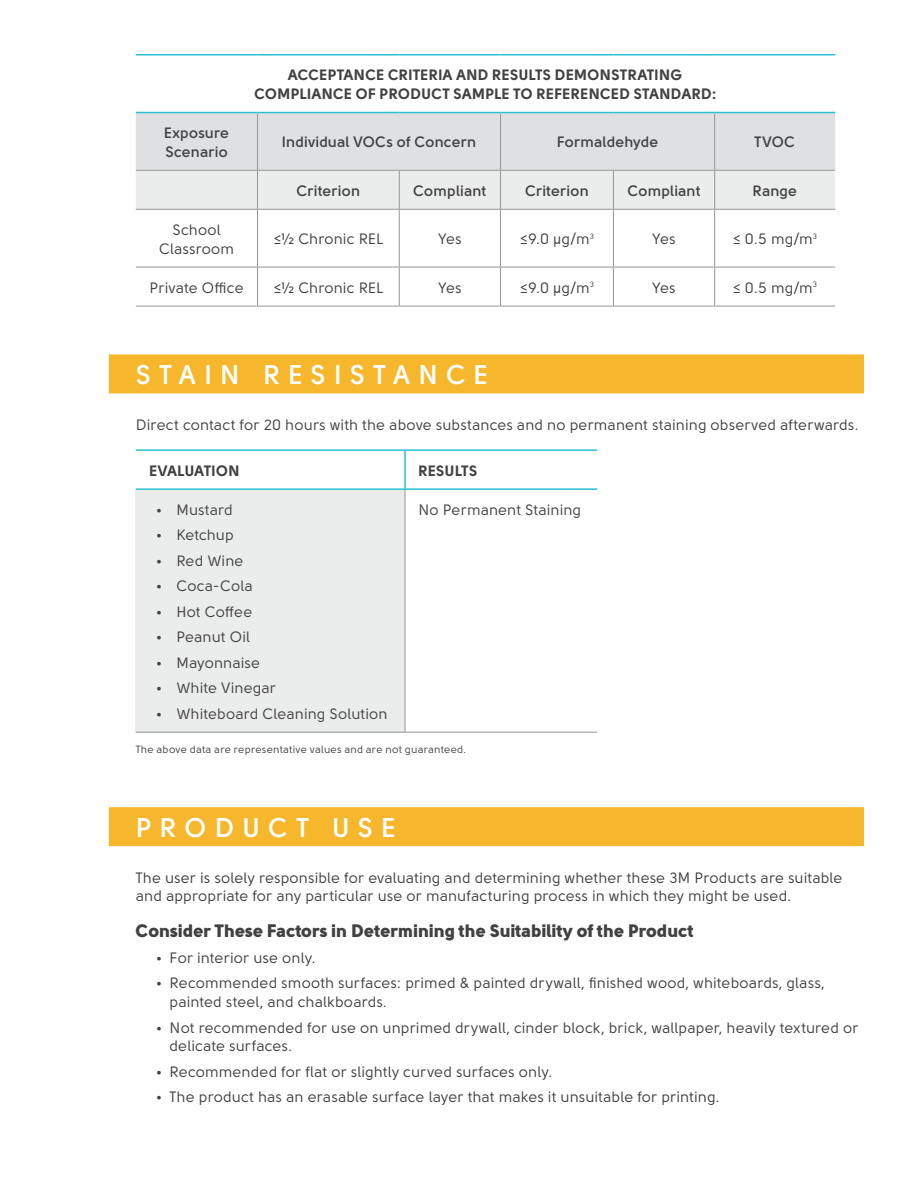
<style>
.page{position:relative;width:918px;height:1188px;background:#fff}
.page>*{position:absolute;margin:0;border:0;box-sizing:border-box;transform-origin:0 0}
.t1{font:600 27px "Solomon Sans";letter-spacing:.3em;color:#fff}
.t2{font:900 18px "Solomon Sans";letter-spacing:.005em;color:#414142}
.t3{font:15px/18.8px "Solomon Sans";color:#414142}
.t4{font:700 15px/18.8px "Solomon Sans";letter-spacing:.015em;color:#414142;text-align:center}
.t5{font:600 15px/18.8px "Solomon Sans";letter-spacing:.005em;color:#414142}
.t6{font:10.5px "Solomon Sans";letter-spacing:.015em;color:#414142}
</style>
<div class="page">
<div style="left:109px;top:354px;width:755px;height:39px;background:#f7b72d"></div>
<div style="left:109px;top:807px;width:755px;height:39px;background:#f7b72d"></div>
<svg style="left:136px;top:113px;width:699px;height:96px;background:#e2e4e4"></svg>
<hr style="left:257px;top:113px;width:1px;height:57px;background:#949698">
<hr style="left:500px;top:113px;width:1px;height:57px;background:#949698">
<hr style="left:714px;top:113px;width:1px;height:57px;background:#949698">
<hr style="left:136px;top:170px;width:122px;height:1px;background:#949698">
<hr style="left:258px;top:170px;width:141px;height:1px;background:#949698">
<hr style="left:257px;top:171px;width:1px;height:38px;background:#949698">
<hr style="left:399px;top:170px;width:102px;height:1px;background:#949698">
<hr style="left:399px;top:171px;width:1px;height:38px;background:#949698">
<hr style="left:501px;top:170px;width:112px;height:1px;background:#949698">
<hr style="left:500px;top:171px;width:1px;height:38px;background:#949698">
<hr style="left:613px;top:170px;width:102px;height:1px;background:#949698">
<hr style="left:613px;top:171px;width:1px;height:38px;background:#949698">
<hr style="left:715px;top:170px;width:120px;height:1px;background:#949698">
<hr style="left:714px;top:171px;width:1px;height:38px;background:#949698">
<hr style="left:136px;top:209px;width:122px;height:1px;background:#949698">
<hr style="left:258px;top:209px;width:141px;height:1px;background:#949698">
<hr style="left:257px;top:210px;width:1px;height:57px;background:#949698">
<hr style="left:399px;top:209px;width:102px;height:1px;background:#949698">
<hr style="left:399px;top:210px;width:1px;height:57px;background:#949698">
<hr style="left:501px;top:209px;width:112px;height:1px;background:#949698">
<hr style="left:500px;top:210px;width:1px;height:57px;background:#949698">
<hr style="left:613px;top:209px;width:102px;height:1px;background:#949698">
<hr style="left:613px;top:210px;width:1px;height:57px;background:#949698">
<hr style="left:715px;top:209px;width:120px;height:1px;background:#949698">
<hr style="left:714px;top:210px;width:1px;height:57px;background:#949698">
<hr style="left:136px;top:267px;width:122px;height:1px;background:#949698">
<hr style="left:258px;top:267px;width:141px;height:1px;background:#949698">
<hr style="left:257px;top:267px;width:1px;height:39px;background:#949698">
<hr style="left:399px;top:267px;width:102px;height:1px;background:#949698">
<hr style="left:399px;top:267px;width:1px;height:39px;background:#949698">
<hr style="left:501px;top:267px;width:112px;height:1px;background:#949698">
<hr style="left:500px;top:267px;width:1px;height:39px;background:#949698">
<hr style="left:613px;top:267px;width:102px;height:1px;background:#949698">
<hr style="left:613px;top:267px;width:1px;height:39px;background:#949698">
<hr style="left:715px;top:267px;width:120px;height:1px;background:#949698">
<hr style="left:714px;top:267px;width:1px;height:39px;background:#949698">
<hr style="left:136px;top:306px;width:122px;height:1px;background:#949698">
<hr style="left:258px;top:306px;width:141px;height:1px;background:#949698">
<hr style="left:399px;top:306px;width:102px;height:1px;background:#949698">
<hr style="left:501px;top:306px;width:112px;height:1px;background:#949698">
<hr style="left:613px;top:306px;width:102px;height:1px;background:#949698">
<hr style="left:715px;top:306px;width:120px;height:1px;background:#949698">
<hr style="left:136px;top:54px;width:122px;height:2px;background:#2ac0d1">
<hr style="left:258px;top:54px;width:141px;height:2px;background:#2ac0d1">
<hr style="left:399px;top:54px;width:102px;height:2px;background:#2ac0d1">
<hr style="left:501px;top:54px;width:112px;height:2px;background:#2ac0d1">
<hr style="left:613px;top:54px;width:102px;height:2px;background:#2ac0d1">
<hr style="left:715px;top:54px;width:120px;height:2px;background:#2ac0d1">
<hr style="left:136px;top:112px;width:122px;height:1px;background:#2ac0d1">
<hr style="left:258px;top:112px;width:141px;height:1px;background:#2ac0d1">
<hr style="left:399px;top:112px;width:102px;height:1px;background:#2ac0d1">
<hr style="left:501px;top:112px;width:112px;height:1px;background:#2ac0d1">
<hr style="left:613px;top:112px;width:102px;height:1px;background:#2ac0d1">
<hr style="left:715px;top:112px;width:120px;height:1px;background:#2ac0d1">
<div style="left:136px;top:489px;width:269px;height:243px;background:#ebecec"></div>
<hr style="left:405px;top:490px;width:1px;height:242px;background:#949698">
<hr style="left:136px;top:732px;width:269px;height:1px;background:#949698">
<hr style="left:405px;top:732px;width:192px;height:1px;background:#949698">
<hr style="left:136px;top:449px;width:269px;height:2px;background:#2ac0d1">
<hr style="left:136px;top:488px;width:269px;height:2px;background:#2ac0d1">
<hr style="left:404px;top:451px;width:2px;height:37px;background:#2ac0d1">
<hr style="left:405px;top:449px;width:192px;height:2px;background:#2ac0d1">
<hr style="left:405px;top:488px;width:192px;height:2px;background:#2ac0d1">
<p class="t4" style="left:254px;top:66px;width:464px">ACCEPTANCE CRITERIA AND RESULTS DEMONSTRATING<br>COMPLIANCE OF PRODUCT SAMPLE TO REFERENCED STANDARD:</p>
<p class="t5" style="left:164px;top:123px;width:67px">Exposure<br>Scenario</p>
<p class="t5" style="left:282px;top:133px;width:196px">Individual VOCs of Concern</p>
<p class="t5" style="left:557px;top:133px;width:103px">Formaldehyde</p>
<p class="t5" style="left:755px;top:133px;width:42px">TVOC</p>
<p class="t5" style="left:297px;top:181px;width:65px">Criterion</p>
<p class="t5" style="left:413px;top:181px;width:75px">Compliant</p>
<p class="t5" style="left:525px;top:181px;width:65px">Criterion</p>
<p class="t5" style="left:627px;top:181px;width:75px">Compliant</p>
<p class="t5" style="left:753px;top:181px;width:46px">Range</p>
<p class="t3" style="left:159px;top:220px;width:77px;text-align:center">School<br>Classroom</p>
<p class="t3" style="left:273px;top:230px;width:112px">≤½ Chronic REL</p>
<p class="t3" style="left:438px;top:230px;width:25px">Yes</p>
<p class="t3" style="left:520px;top:230px;width:76px">≤9.0 µg/m<sup>3</sup></p>
<p class="t3" style="left:652px;top:230px;width:25px">Yes</p>
<p class="t3" style="left:733px;top:230px;width:86px">≤ 0.5 mg/m<sup>3</sup></p>
<p class="t3" style="left:150px;top:278px;width:96px">Private Office</p>
<p class="t3" style="left:273px;top:278px;width:112px">≤½ Chronic REL</p>
<p class="t3" style="left:438px;top:278px;width:25px">Yes</p>
<p class="t3" style="left:520px;top:278px;width:76px">≤9.0 µg/m<sup>3</sup></p>
<p class="t3" style="left:652px;top:278px;width:25px">Yes</p>
<p class="t3" style="left:733px;top:278px;width:86px">≤ 0.5 mg/m<sup>3</sup></p>
<h1 class="t1" style="left:136px;top:360px;width:354px">STAIN RESISTANCE</h1>
<p class="t3" style="left:136px;top:415px;width:724px">Direct contact for 20 hours with the above substances and no permanent staining observed afterwards.</p>
<p class="t4" style="left:149px;top:461px;width:92px">EVALUATION</p>
<p class="t4" style="left:419px;top:461px;width:61px">RESULTS</p>
<p class="t3" style="left:156px;top:500px;width:78px">• Mustard</p>
<p class="t3" style="left:156px;top:526px;width:79px">• Ketchup</p>
<p class="t3" style="left:156px;top:551px;width:89px">• Red Wine</p>
<p class="t3" style="left:156px;top:577px;width:98px">• Coca-Cola</p>
<p class="t3" style="left:156px;top:602px;width:98px">• Hot Coffee</p>
<p class="t3" style="left:156px;top:628px;width:96px">• Peanut Oil</p>
<p class="t3" style="left:156px;top:653px;width:106px">• Mayonnaise</p>
<p class="t3" style="left:156px;top:679px;width:122px">• White Vinegar</p>
<p class="t3" style="left:156px;top:704px;width:233px">• Whiteboard Cleaning Solution</p>
<p class="t3" style="left:419px;top:500px;width:164px">No Permanent Staining</p>
<p class="t6" style="left:136px;top:744px;width:332px">The above data are representative values and are not guaranteed.</p>
<h1 class="t1" style="left:136px;top:812px;width:262px">PRODUCT USE</h1>
<p class="t3" style="left:136px;top:868px;width:708px">The user is solely responsible for evaluating and determining whether these 3M Products are suitable and appropriate for any particular use or manufacturing process in which they might be used.</p>
<p class="t2" style="left:136px;top:920px;width:559px">Consider These Factors in Determining the Suitability of the Product</p>
<p class="t3" style="left:156px;top:948px;width:161px">• For interior use only.</p>
<p class="t3" style="left:170px;top:974px;width:657px;text-indent:-14px">• Recommended smooth surfaces: primed &amp; painted drywall, finished wood, whiteboards, glass, painted steel, and chalkboards.</p>
<p class="t3" style="left:170px;top:1018px;width:691px;text-indent:-14px">• Not recommended for use on unprimed drywall, cinder block, brick, wallpaper, heavily textured or delicate surfaces.</p>
<p class="t3" style="left:156px;top:1062px;width:398px">• Recommended for flat or slightly curved surfaces only.</p>
<p class="t3" style="left:156px;top:1088px;width:565px">• The product has an erasable surface layer that makes it unsuitable for printing.</p>
</div>
